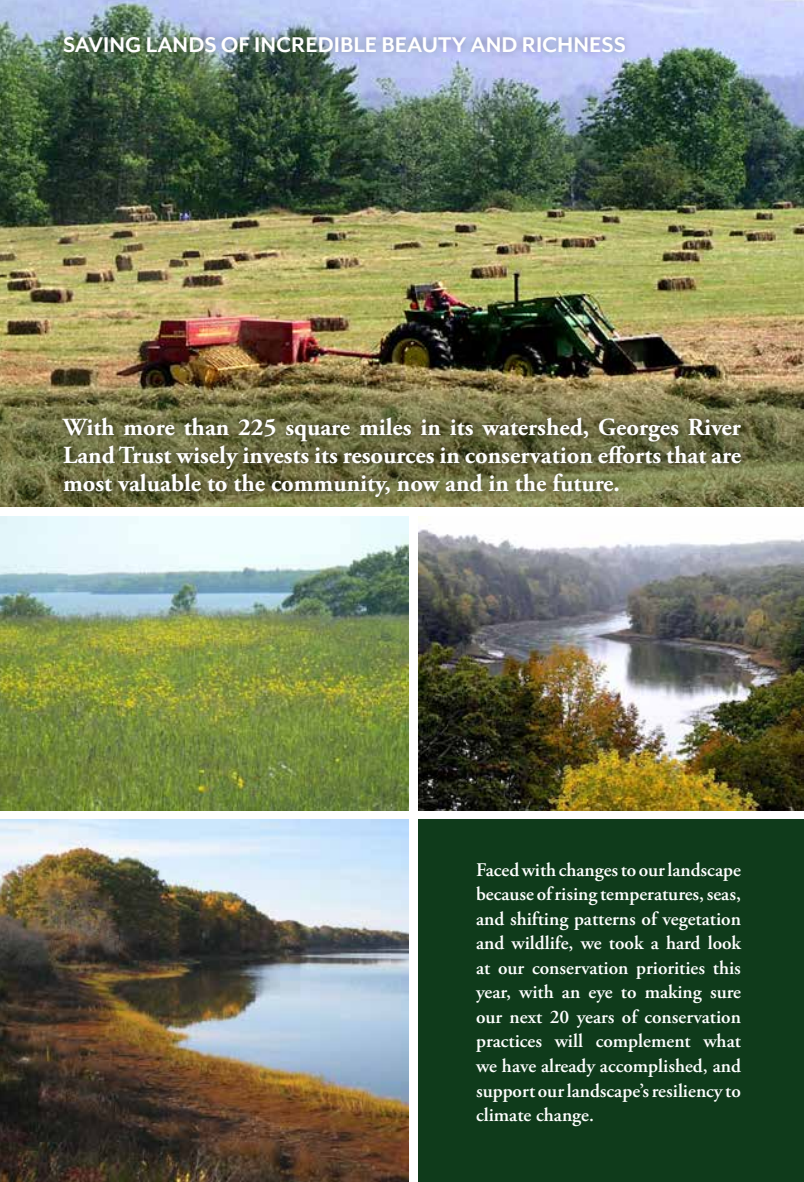
<style>
.page{position:relative;width:804px;height:1182px;background:#fff}
.page>*{position:absolute;margin:0;border:0;box-sizing:border-box;transform-origin:0 0}
.t1{font:700 24.5px/28px "Adobe Garamond Pro";color:#fff;text-align:justify}
.t2{font:700 24.5px "Mr Eaves Mod OT";color:#fff}
.t3{font:600 19.25px/24.5px "Adobe Garamond Pro";color:#fff;text-align:justify}
</style>
<div class="page">
<div style="left:418px;top:819px;width:385px;height:362px;background:#0f3b1b"></div>
<img style="left:0;top:0;width:803px;height:380px">
<svg style="left:0;top:380px;width:803px;height:126px;background:#7c7549"></svg>
<div style="left:54px;top:408px;width:695px;height:98px;background:#000;opacity:.75"></div>
<img style="left:0;top:516px;width:408px;height:294px">
<img style="left:418px;top:516px;width:385px;height:294px">
<img style="left:0;top:819px;width:408px;height:362px">
<svg style="left:803px;top:0;width:1px;height:28px"></svg>
<div style="left:55px;top:28px;width:578px;height:33px;background:#000;opacity:.32"></div>
<p class="t2" style="left:63px;top:31px;width:564px">SAVING LANDS OF INCREDIBLE BEAUTY AND RICHNESS</p>
<p class="t1" style="left:63px;top:413px;width:679px">With more than 225 square miles in its watershed, Georges River Land Trust wisely invests its resources in conservation efforts that are most valuable to the community, now and in the future.</p>
<p class="t3" style="left:476px;top:857px;width:266px">Faced with changes to our landscape because of rising temperatures, seas, and shifting patterns of vegetation and wildlife, we took a hard look at our conservation priorities this year, with an eye to making sure our next 20 years of conservation practices will complement what we have already accomplished, and support our landscape’s resiliency to climate change.</p>
</div>
